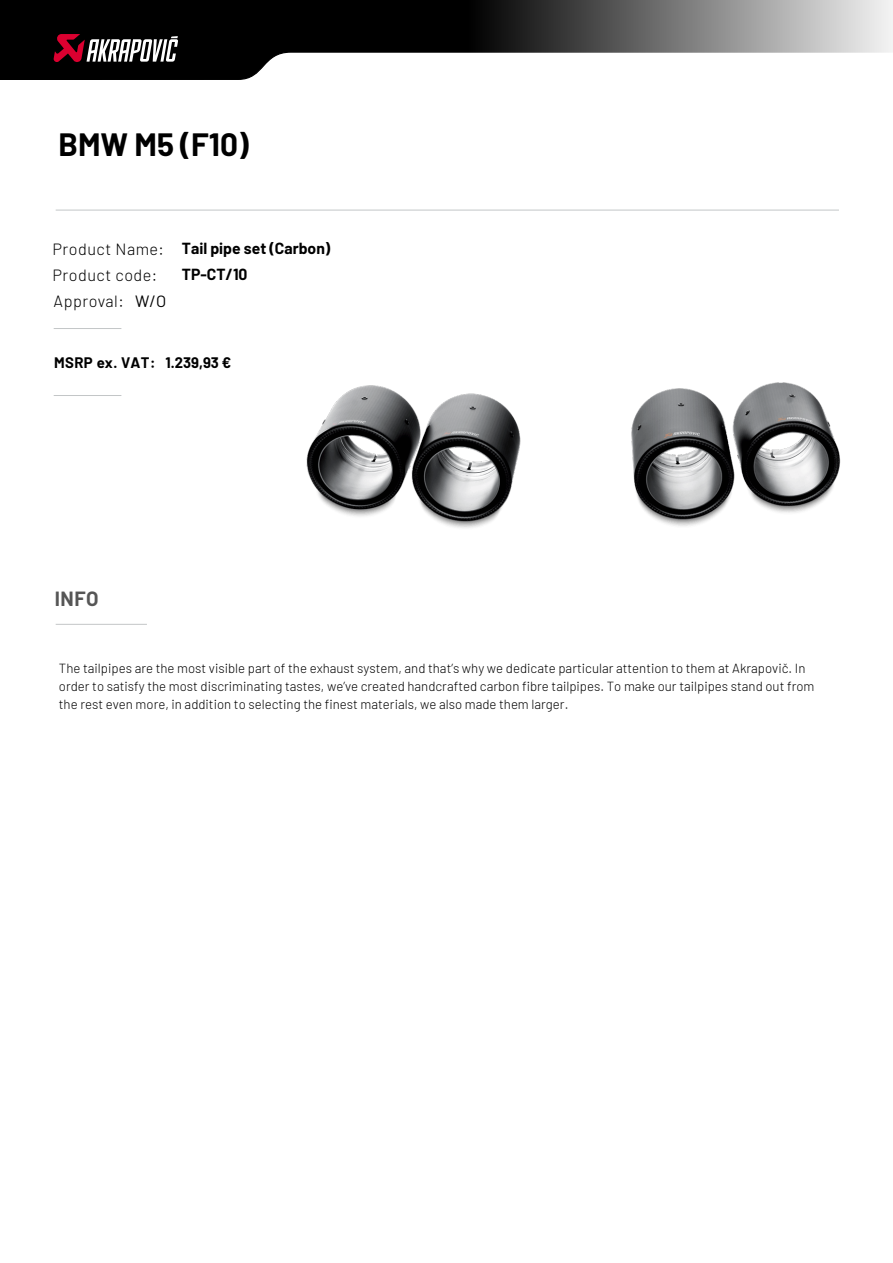
<style>
.page{position:relative;width:893px;height:1263px;background:#fff}
.page>*{position:absolute;margin:0;border:0;box-sizing:border-box;transform-origin:0 0}
.t1{font:700 31.5px "Barlow";color:#000}
.t2{font:700 20.1px "Barlow";color:#565656}
.t3{font:16.35px "Barlow";color:#000}
.t4{font:300 16.2px "Barlow";letter-spacing:.03em;color:#000}
.t5{font:700 15.75px/26.4px "Barlow";color:#000}
.t6{font:700 14.85px "Barlow";letter-spacing:.03em;color:#000}
.t7{font:700 14.85px "Barlow";color:#000}
.t8{font:300 13.2px/18px "Barlow";color:#000}
</style>
<div class="page">
<img style="left:306px;top:382px;width:535px;height:146px">
<svg style="left:0;top:0;width:893px;height:80px"></svg>
<svg style="left:53px;top:34px;width:125px;height:29px"></svg>
<hr style="left:54px;top:328px;width:67px;height:1px;background:#c3c6c7">
<hr style="left:54px;top:395px;width:67px;height:1px;background:#c3c6c7">
<hr style="left:56px;top:624px;width:91px;height:1px;background:#c3c6c7">
<hr style="left:56px;top:210px;width:783px;height:1px;background:#c3c6c7">
<h1 class="t1" style="left:58px;top:125px;width:192px">BMW M5 (F10)</h1>
<p class="t4" style="left:53px;top:237px;width:113px">Product Name:</p>
<p class="t4" style="left:53px;top:263px;width:106px">Product code:</p>
<p class="t4" style="left:54px;top:290px;width:72px">Approval:</p>
<p class="t3" style="left:135px;top:291px;width:33px">W/O</p>
<p class="t5" style="left:182px;top:234px;width:150px">Tail pipe set (Carbon)<br>TP-CT/10</p>
<p class="t6" style="left:54px;top:352px;width:103px">MSRP ex. VAT:</p>
<p class="t7" style="left:165px;top:353px;width:67px">1.239,93 €</p>
<h2 class="t2" style="left:55px;top:584px;width:45px">INFO</h2>
<p class="t8" style="left:59px;top:658px;width:757px">The tailpipes are the most visible part of the exhaust system, and that’s why we dedicate particular attention to them at Akrapovič. In order to satisfy the most discriminating tastes, we’ve created handcrafted carbon fibre tailpipes. To make our tailpipes stand out from the rest even more, in addition to selecting the finest materials, we also made them larger.</p>
</div>
